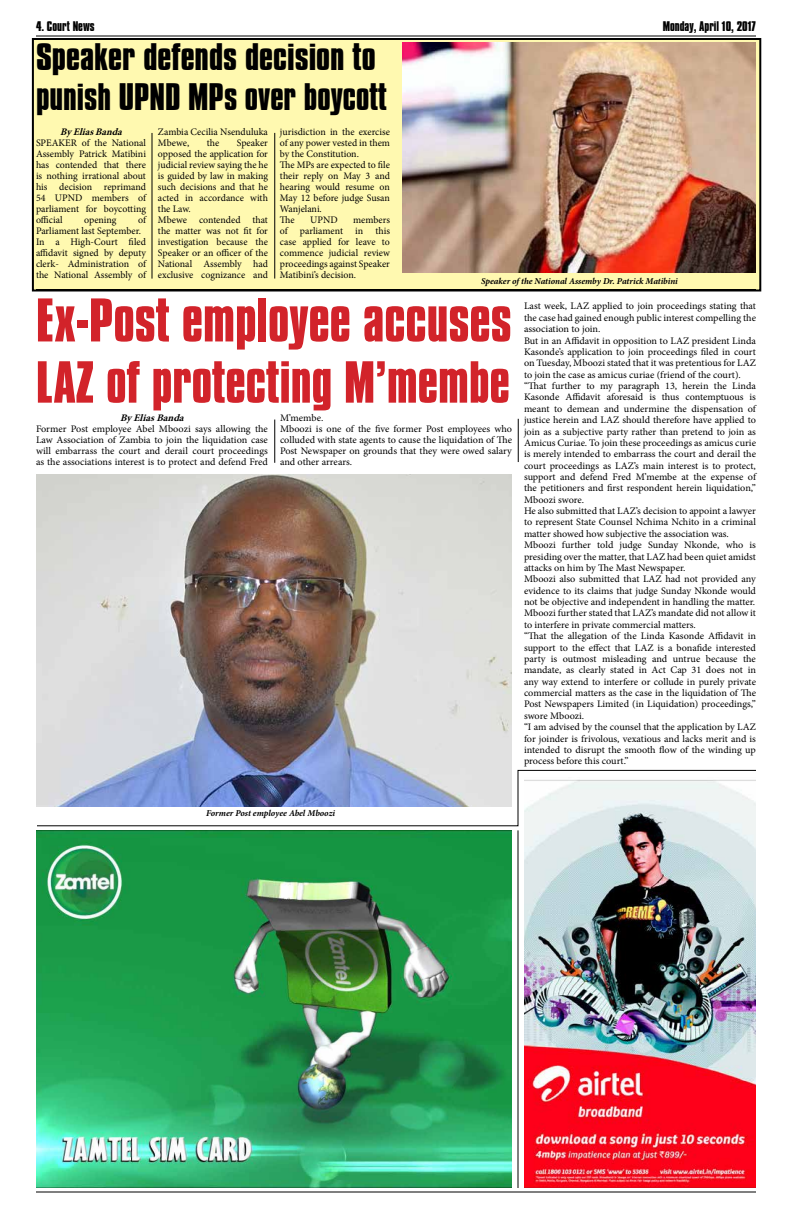
<style>
.page{position:relative;width:792px;height:1224px;background:#fff}
.page>*{position:absolute;margin:0;border:0;box-sizing:border-box;transform-origin:0 0}
.t1{font:700 53px "Compacta BT";color:#d2232a}
.t2{font:700 51px "Compacta BT";color:#d2232a}
.t3{font:700 33px/39.6px "Compacta BT";color:#000;scale:1.06 1}
.t4{font:700 12px "Compacta BT";color:#000}
.t5{font:10px/11px "Minion Pro";color:#000}
.t6{font:italic 700 10px "Minion Pro";color:#000}
.t7{font:italic 700 9px "Minion Pro";letter-spacing:-.005em;color:#000}
</style>
<div class="page">
<div style="left:33px;top:39px;width:727px;height:251px;background:#fff9b0"></div>
<div style="left:32px;top:38px;width:729px;height:254px;border:2px solid #000"></div>
<hr style="left:36px;top:36px;width:720px;height:1px;background:#000">
<img style="left:36px;top:474px;width:476px;height:295px">
<img style="left:36px;top:830px;width:476px;height:358px">
<img style="left:524px;top:827px;width:232px;height:361px">
<img style="left:402px;top:42px;width:353px;height:230px">
<hr style="left:36px;top:289px;width:720px;height:1px;background:#000">
<svg style="left:36px;top:769px;width:720px;height:58px"></svg>
<hr style="left:152px;top:133px;width:1px;height:146px;background:#000">
<hr style="left:274px;top:420px;width:1px;height:43px;background:#000">
<hr style="left:518px;top:419px;width:1px;height:43px;background:#000">
<hr style="left:274px;top:133px;width:1px;height:146px;background:#000">
<hr style="left:36px;top:1192px;width:720px;height:1px;background:#000">
<hr style="left:518px;top:830px;width:1px;height:358px;background:#000">
<p class="t4" style="left:36px;top:19px;width:60px">4. Court News</p>
<p class="t4" style="left:663px;top:19px;width:95px">Monday, April 10, 2017</p>
<h3 class="t3" style="left:36px;top:38px;width:333px">Speaker defends decision to punish UPND MPs over boycott</h3>
<p class="t6" style="left:60px;top:125px;width:67px">ByEliasBanda</p>
<p class="t5" style="left:36px;top:138px;width:112px;text-align:justify">SPEAKER of the National Assembly Patrick Matibini has contended that there is nothing irrational about his decision reprimand 54 UPND members of parliament for boycotting official</p>
<p class="t5" style="left:158px;top:138px;width:112px;text-indent:79px">Speaker opposed the application for judicial review saying the he is guided by law in making such decisions and that he acted in accordance with the Law.<br>Mbewe contended that the matter was not fit for investigation because the<br>Speaker or an officer of the<br>National Assembly had exclusive cognizance and</p>
<p class="t5" style="left:280px;top:127px;width:112px">jurisdiction in the exercise of any power vested in them by the Constitution.<br>The MPs are expected to file their reply on May 3 and hearing would resume on<br>May 12 before judge Susan<br>Wanjelani.<br>The</p>
<p class="t5" style="left:158px;top:127px;width:111px">Zambia Cecilia Nsenduluka<br>Mbewe,</p>
<p class="t5" style="left:207px;top:138px;width:14px">the</p>
<p class="t5" style="left:36px;top:215px;width:112px;text-indent:102px">of<br>Parliament last September.<br>In a High-Court filed affidavit signed by deputy clerk- Administration of the National Assembly of</p>
<p class="t5" style="left:280px;top:215px;width:112px;text-align:justify;text-indent:73px">members of parliament in this case applied for leave to commence judicial review proceedings against Speaker Matibini’s decision.</p>
<p class="t5" style="left:310px;top:215px;width:29px">UPND</p>
<p class="t5" style="left:84px;top:215px;width:34px">opening</p>
<p class="t7" style="left:481px;top:275px;width:198px">Speaker of the National Assemby Dr. Patrick Matibini</p>
<h1 class="t1" style="left:36px;top:288px;width:477px">Ex-Post employee accuses</h1>
<h2 class="t2" style="left:36px;top:351px;width:475px">LAZ of protecting M’membe</h2>
<p class="t6" style="left:120px;top:411px;width:69px">ByEliasBanda</p>
<p class="t5" style="left:36px;top:424px;width:234px;text-align:justify">Former Post employee Abel Mboozi says allowing the Law Association of Zambia to join the liquidation case will embarrass the court and derail court proceedings as the associations interest is to protect and defend Fred</p>
<p class="t5" style="left:280px;top:413px;width:234px">M’membe.<br>Mboozi is one of the five former Post employees who colluded with state agents to cause the liquidation of The Post Newspaper on grounds that they were owed salary and other arrears.</p>
<p class="t5" style="left:524px;top:301px;width:234px;line-height:11.4px">Last week, LAZ applied to join proceedings stating that the case had gained enough public interest compelling the association to join.<br>But in an Affidavit in opposition to LAZ president Linda Kasonde’s application to join proceedings filed in court on Tuesday, Mboozi stated that it was pretentious for LAZ to join the case as amicus curiae (friend of the court). “That further to my paragraph 13, herein the Linda Kasonde Affidavit aforesaid is thus contemptuous is meant to demean and undermine the dispensation of justice herein and LAZ should therefore have applied to join as a subjective party rather than pretend to join as Amicus Curiae. To join these proceedings as amicus curie is merely intended to embarrass the court and derail the court proceedings as LAZ’s main interest is to protect, support and defend Fred M’membe at the expense of the petitioners and first respondent herein liquidation,” Mboozi swore.<br>He also submitted that LAZ’s decision to appoint a lawyer to represent State Counsel Nchima Nchito in a criminal matter showed how subjective the association was.<br>Mboozi further told judge Sunday Nkonde, who is presiding over the matter, that LAZ had been quiet amidst attacks on him by The Mast Newspaper.<br>Mboozi also submitted that LAZ had not provided any evidence to its claims that judge Sunday Nkonde would not be objective and independent in handling the matter.<br>Mboozi further stated that LAZ’s mandate did not allow it to interfere in private commercial matters.<br>“That the allegation of the Linda Kasonde Affidavit in support to the effect that LAZ is a bonafide interested party is outmost misleading and untrue because the mandate, as clearly stated in Act Cap 31 does not in any way extend to interfere or collude in purely private commercial matters as the case in the liquidation of The Post Newspapers Limited (in Liquidation) proceedings,” swore Mboozi.<br>“I am advised by the counsel that the application by LAZ for joinder is frivolous, vexatious and lacks merit and is intended to disrupt the smooth flow of the winding up process before this court.”</p>
<p class="t7" style="left:206px;top:806px;width:130px">Former Post employee Abel Mboozi</p>
</div>
